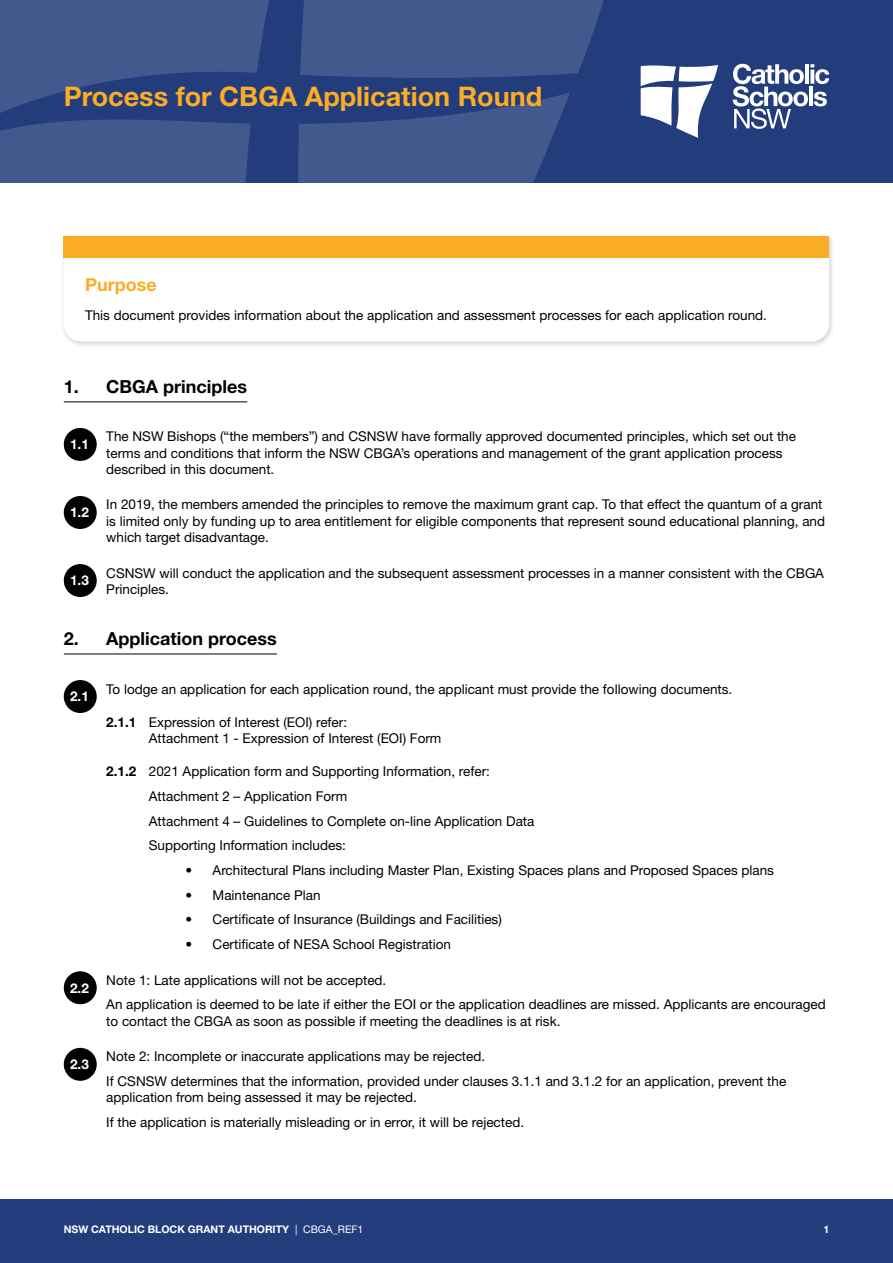
<style>
.page{position:relative;width:893px;height:1263px;background:#fff}
.page>*{position:absolute;margin:0;border:0;box-sizing:border-box;transform-origin:0 0}
.t1{font:700 27px "Helvetica Neue LT Std";color:#fbad26}
.t2{font:700 18px "Helvetica Neue LT Std";color:#000101}
.t3{font:700 18px "Helvetica Neue LT Std";color:#fbad26}
.t4{font:13.5px/16.2px "Helvetica Neue LT Std";color:#000101}
.t5{font:700 13.5px "Helvetica Neue LT Std";color:#fff}
.t6{font:700 10.5px "Helvetica Neue LT Std";color:#fff}
.s1{font-weight:700}
.s2{font-weight:400}
</style>
<div class="page">
<div style="left:0;top:0;width:893px;height:183px;background:#233c7b"></div>
<svg style="left:0;top:0;width:604px;height:183px"></svg>
<div style="left:0;top:1199px;width:893px;height:64px;background:#233c7b"></div>
<svg style="left:733px;top:64px;width:96px;height:65px"></svg>
<svg style="left:641px;top:65px;width:77px;height:73px"></svg>
<hr style="left:64px;top:401px;width:183px;height:1px;background:#000101">
<hr style="left:64px;top:654px;width:213px;height:1px;background:#000101">
<div style="left:61px;top:233px;width:774px;height:115px;background:#231f20;opacity:.2"></div>
<svg style="left:64px;top:257px;width:765px;height:85px"></svg>
<div style="left:64px;top:236px;width:765px;height:21px;background:#fbad26"></div>
<div style="left:64px;top:428px;width:33px;height:33px;background:#000101;border-radius:50%"></div>
<div style="left:64px;top:496px;width:33px;height:33px;background:#000101;border-radius:50%"></div>
<div style="left:64px;top:564px;width:33px;height:33px;background:#000101;border-radius:50%"></div>
<div style="left:64px;top:680px;width:33px;height:33px;background:#000101;border-radius:50%"></div>
<div style="left:64px;top:971px;width:33px;height:33px;background:#000101;border-radius:50%"></div>
<div style="left:64px;top:1048px;width:33px;height:33px;background:#000101;border-radius:50%"></div>
<h1 class="t1" style="left:64px;top:80px;width:480px">Process for CBGA Application Round</h1>
<h2 class="t3" style="left:85px;top:274px;width:73px">Purpose</h2>
<p class="t4" style="left:85px;top:307px;width:683px">This document provides information about the application and assessment processes for each application round.</p>
<h2 class="t2" style="left:64px;top:375px;width:185px">1. CBGA principles</h2>
<p class="t5" style="left:70px;top:436px;width:20px">1.1</p>
<p class="t4" style="left:106px;top:428px;width:691px">The NSW Bishops (“the members”) and CSNSW have formally approved documented principles, which set out the terms and conditions that inform the NSW CBGA’s operations and management of the grant application process described in this document.</p>
<p class="t5" style="left:70px;top:504px;width:20px">1.2</p>
<p class="t4" style="left:106px;top:496px;width:720px">In 2019, the members amended the principles to remove the maximum grant cap. To that effect the quantum of a grant is limited only by funding up to area entitlement for eligible components that represent sound educational planning, and which target disadvantage.</p>
<p class="t5" style="left:70px;top:572px;width:20px">1.3</p>
<p class="t4" style="left:106px;top:564px;width:719px">CSNSW will conduct the application and the subsequent assessment processes in a manner consistent with the CBGA<br>Principles.</p>
<h2 class="t2" style="left:64px;top:627px;width:215px">2. Application process</h2>
<p class="t5" style="left:70px;top:688px;width:20px">2.1</p>
<p class="t4" style="left:106px;top:680px;width:627px">To lodge an application for each application round, the applicant must provide the following documents.</p>
<p class="t4" style="left:149px;top:714px;width:294px;text-indent:-43px"><span class="s1">2.1.1</span> Expression of Interest (EOI) refer:<br>Attachment 1 - Expression of Interest (EOI) Form</p>
<p class="t4" style="left:149px;top:759px;width:387px;line-height:24.8px;text-indent:-43px"><span class="s1">2.1.2</span> 2021 Application form and Supporting Information, refer:<br>Attachment 2 – Application Form<br>Attachment 4 – Guidelines to Complete on-line Application Data Supporting Information includes:</p>
<p class="t4" style="left:186px;top:862px;width:590px">• Architectural Plans including Master Plan, Existing Spaces plans and Proposed Spaces plans</p>
<p class="t4" style="left:186px;top:886px;width:137px">• Maintenance Plan</p>
<p class="t4" style="left:186px;top:911px;width:318px">• Certificate of Insurance (Buildings and Facilities)</p>
<p class="t4" style="left:186px;top:936px;width:267px">• Certificate of NESA School Registration</p>
<p class="t5" style="left:70px;top:979px;width:20px">2.2</p>
<p class="t4" style="left:106px;top:967px;width:721px;line-height:24.8px">Note 1: Late applications will not be accepted.<br>An application is deemed to be late if either the EOI or the application deadlines are missed. Applicants are encouraged</p>
<p class="t4" style="left:106px;top:1012px;width:456px">to contact the CBGA as soon as possible if meeting the deadlines is at risk.</p>
<p class="t5" style="left:70px;top:1056px;width:20px">2.3</p>
<p class="t4" style="left:106px;top:1044px;width:681px;line-height:24.8px">Note 2: Incomplete or inaccurate applications may be rejected.<br>If CSNSW determines that the information, provided under clauses 3.1.1 and 3.1.2 for an application, prevent the</p>
<p class="t4" style="left:106px;top:1085px;width:419px;line-height:24.8px">application from being assessed it may be rejected.<br>If the application is materially misleading or in error, it will be rejected.</p>
<p class="t6" style="left:64px;top:1223px;width:301px">NSW CATHOLIC BLOCK GRANT AUTHORITY <span class="s2">| CBGA_REF1</span></p>
<p class="t6" style="left:823px;top:1223px;width:7px">1</p>
</div>
